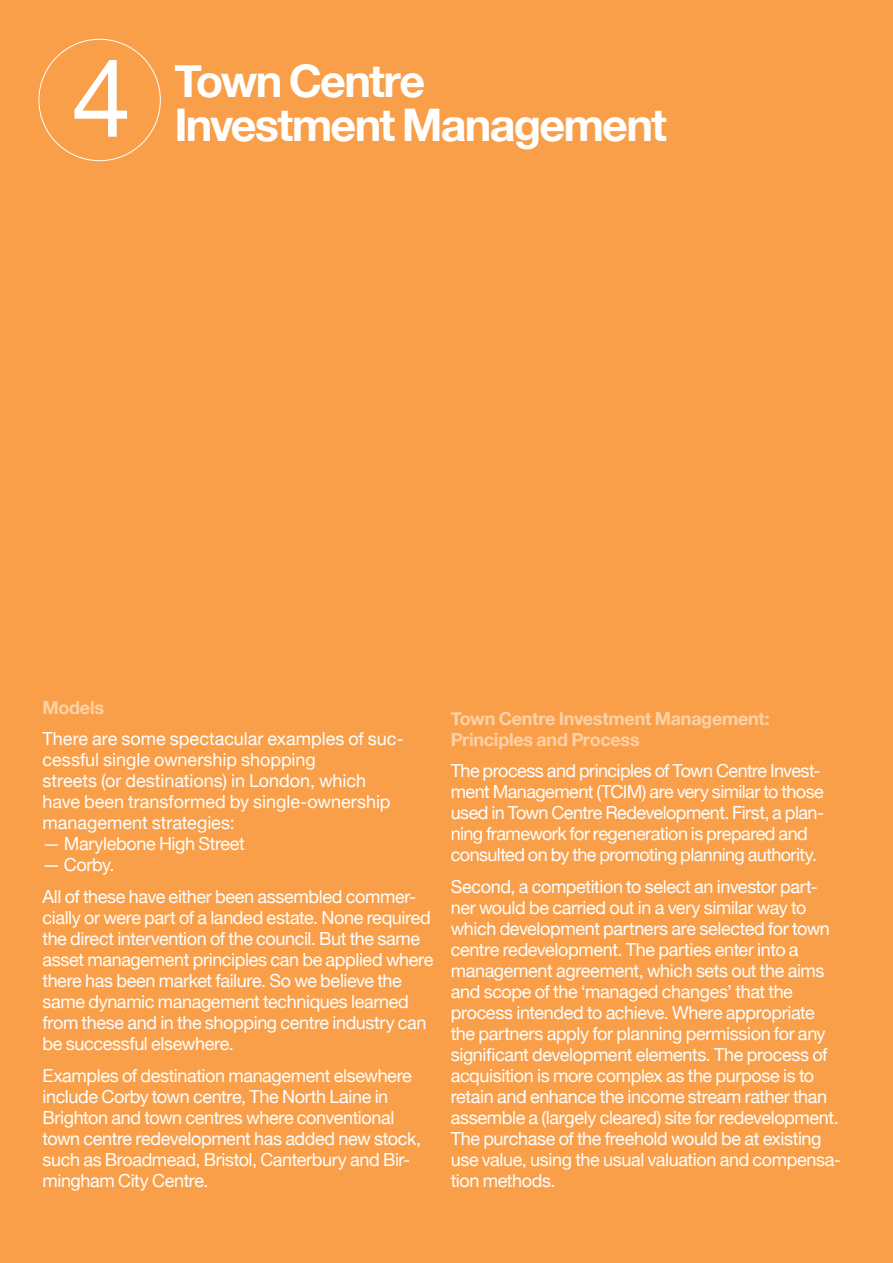
<style>
.page{position:relative;width:893px;height:1263px;background:#f99f49}
.page>*{position:absolute;margin:0;border:0;box-sizing:border-box;transform-origin:0 0}
.t1{font:108px "Helvetica Neue";color:#fff}
.t2{font:700 45px "Helvetica Neue";letter-spacing:-.04em;color:#fff}
.t3{font:18px/21px "Helvetica Neue";letter-spacing:-.02em;color:#fff}
.t4{font:18px/21px "Helvetica Neue";color:#fff}
.t5{font:700 18px/21px "Helvetica Neue";letter-spacing:-.015em;color:#fed2a8}
</style>
<div class="page">
<h1 class="t1" style="left:71px;top:20px;width:62px">4</h1>
<h2 class="t2" style="left:174px;top:46px;width:253px">Town Centre</h2>
<h2 class="t2" style="left:174px;top:90px;width:494px">Investment Management</h2>
<p class="t5" style="left:43px;top:697px;width:63px">Models</p>
<p class="t4" style="left:43px;top:729px;width:363px">There are some spectacular examples of suc&shy;cessful single ownership shopping<br>streets (or destinations) in London, which have been transformed by single-ownership management strategies:</p>
<p class="t3" style="left:43px;top:834px;width:204px">— Marylebone High Street</p>
<p class="t3" style="left:43px;top:850px;width:375px;line-height:31.5px">— Corby.<br>All of these have either been assembled commer-</p>
<p class="t3" style="left:43px;top:908px;width:392px">cially or were part of a landed estate. None required the direct intervention of the council. But the same asset management principles can be applied where there has been market failure. So we believe the same dynamic management techniques learned from these and in the shopping centre industry can be successful elsewhere.</p>
<p class="t3" style="left:43px;top:1066px;width:380px">Examples of destination management elsewhere include Corby town centre, The North Laine in Brighton and town centres where conventional town centre redevelopment has added new stock, such as Broadmead, Bristol, Canterbury and Bir&shy;mingham City Centre.</p>
<p class="t5" style="left:451px;top:708px;width:320px">Town Centre Investment Management:<br>Principles and Process</p>
<p class="t3" style="left:451px;top:761px;width:375px">The process and principles of Town Centre Invest&shy;ment Management (TCIM) are very similar to those used in Town Centre Redevelopment. First, a plan&shy;ning framework for regeneration is prepared and consulted on by the promoting planning authority.</p>
<p class="t3" style="left:451px;top:877px;width:392px">Second, a competition to select an investor part&shy;ner would be carried out in a very similar way to which development partners are selected for town centre redevelopment. The parties enter into a management agreement, which sets out the aims and scope of the ‘managed changes’ that the process intended to achieve. Where appropriate the partners apply for planning permission for any significant development elements. The process of acquisition is more complex as the purpose is to retain and enhance the income stream rather than assemble a (largely cleared) site for redevelopment.<br>The purchase of the freehold would be at existing use value, using the usual valuation and compensa&shy;tion methods.</p>
</div>
